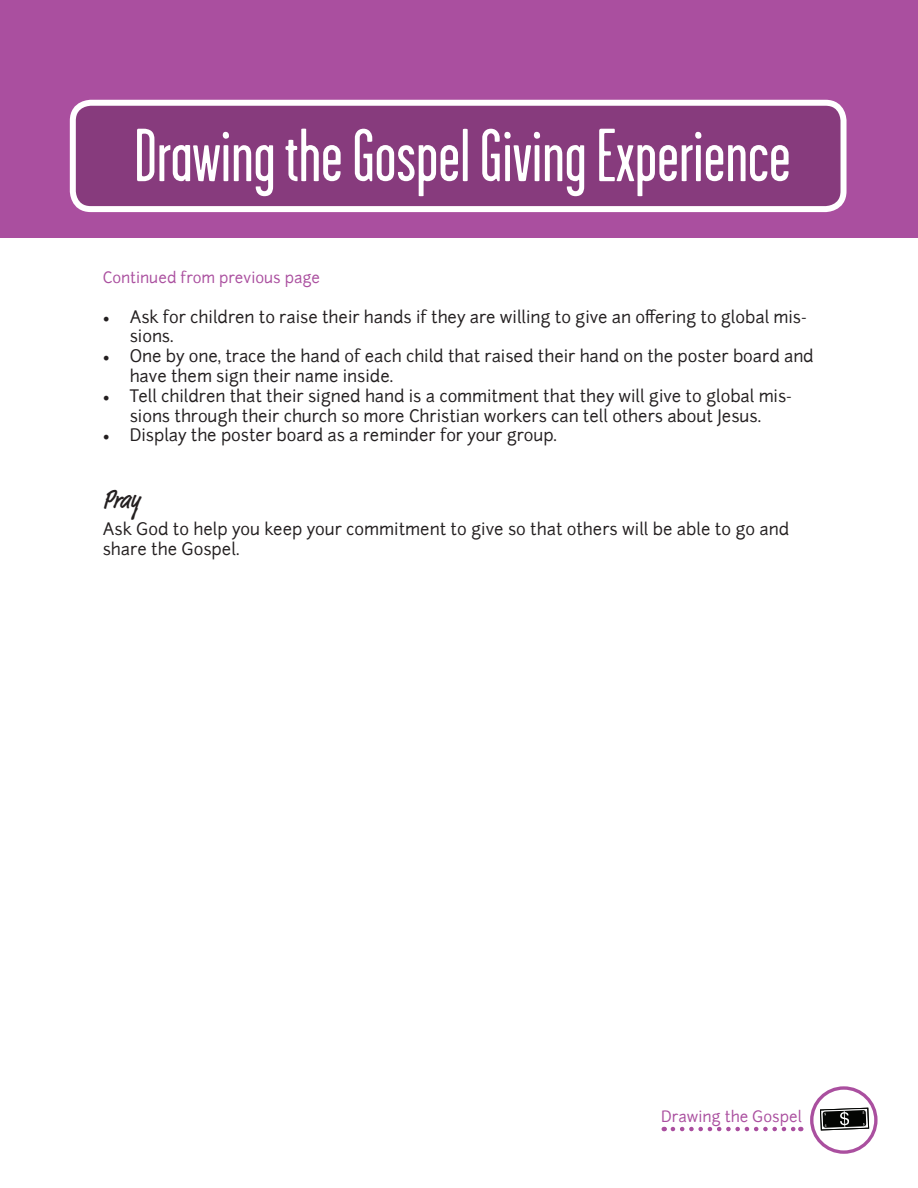
<style>
.page{position:relative;width:918px;height:1188px;background:#fff}
.page>*{position:absolute;margin:0;border:0;box-sizing:border-box;transform-origin:0 0}
.t1{font:75px "Garage Gothic";color:#fff}
.t2{font:500 condensed 27px "Market";color:#231f20}
.t3{font:16.5px/19.8px "Junction";color:#231f20}
.t4{font:15px "Junction";color:#aa4f9f}
.s1{font-family:"Minion Pro";font-size:18px}
</style>
<div class="page">
<svg style="left:820px;top:1108px;width:49px;height:22px"></svg>
<div style="left:810px;top:1086px;width:68px;height:68px;border:3px solid #aa4f9f;border-radius:50%"></div>
<div style="left:0;top:0;width:918px;height:238px;background:#aa4f9f"></div>
<div style="left:73px;top:103px;width:771px;height:106px;background:#873b7d;border-radius:18px"></div>
<div style="left:70px;top:100px;width:777px;height:112px;border:6px solid #fff;border-radius:18px"></div>
<svg style="left:673px;top:1127px;width:128px;height:4px"></svg>
<h1 class="t1" style="left:134px;top:117px;width:658px">Drawing the Gospel Giving Experience</h1>
<p class="t4" style="left:103px;top:268px;width:219px">Continued from previous page</p>
<p class="t3" style="left:130px;top:307px;width:679px;text-indent:-27px"><span class="s1">•</span> Ask for children to raise their hands if they are willing to give an offering to global mis&shy;sions.</p>
<p class="t3" style="left:130px;top:346px;width:686px;text-indent:-27px"><span class="s1">•</span> One by one, trace the hand of each child that raised their hand on the poster board and have them sign their name inside.</p>
<p class="t3" style="left:103px;top:386px;width:691px;text-align:center"><span class="s1">•</span> Tell children that their signed hand is a commitment that they will give to global mis&shy;sions through their church so more Christian workers can tell others about Jesus.</p>
<p class="t3" style="left:103px;top:426px;width:456px"><span class="s1">•</span> Display the poster board as a reminder for your group.</p>
<h2 class="t2" style="left:103px;top:483px;width:39px">Pray</h2>
<p class="t3" style="left:103px;top:519px;width:688px">Ask God to help you keep your commitment to give so that others will be able to go and share the Gospel.</p>
<p class="t4" style="left:661px;top:1107px;width:142px">Drawing the Gospel</p>
</div>
